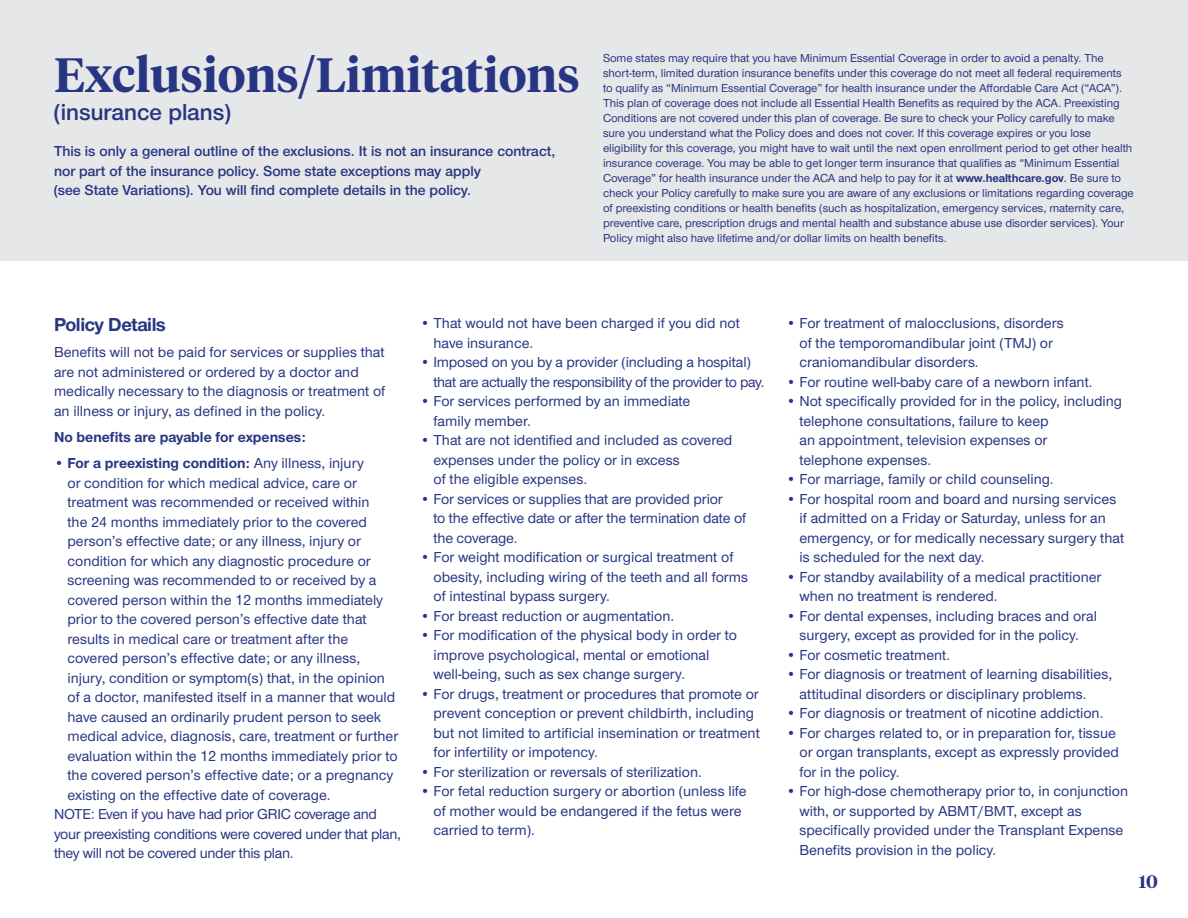
<style>
.page{position:relative;width:1188px;height:918px;background:#fff}
.page>*{position:absolute;margin:0;border:0;box-sizing:border-box;transform-origin:0 0}
.t1{font:600 48px "UHC Serif Headline";color:#283582}
.t2{font:600 24px "UHC Sans";color:#283582}
.t3{font:700 19.5px "UHC Sans";letter-spacing:-.02em;color:#283582}
.t4{font:600 18px "UHC Serif Headline";color:#283582}
.t5{font:500 15px/19.5px "UHC Sans";color:#283582}
.t6{font:600 15px/19.5px "UHC Sans";color:#283582}
.t7{font:500 15px "UHC Sans";letter-spacing:-.02em;color:#283582}
.t8{font:500 15px/19.5px "UHC Sans";letter-spacing:-.025em;color:#283582}
.t9{font:700 15px "UHC Sans";color:#283582}
.t10{font:500 12px/15px "UHC Sans";letter-spacing:-.005em;color:#283582}
.s1{font-weight:700}
.s2{font-weight:600}
.s3{font-weight:500}
</style>
<div class="page">
<div style="left:0;top:0;width:1188px;height:261px;background:#e6e7e9"></div>
<h1 class="t1" style="left:54px;top:42px;width:527px">Exclusions/Limitations</h1>
<h2 class="t2" style="left:54px;top:97px;width:178px">(insurance plans)</h2>
<p class="t6" style="left:54px;top:141px;width:503px">This is only a general outline of the exclusions. It is not an insurance contract, nor part of the insurance policy. Some state exceptions may apply<br>(see State Variations). You will find complete details in the policy.</p>
<p class="t10" style="left:603px;top:50px;width:532px">Some states may require that you have Minimum Essential Coverage in order to avoid a penalty. The short-term, limited duration insurance benefits under this coverage do not meet all federal requirements to qualify as “Minimum Essential Coverage” for health insurance under the Affordable Care Act (“ACA”).<br>This plan of coverage does not include all Essential Health Benefits as required by the ACA. Preexisting Conditions are not covered under this plan of coverage. Be sure to check your Policy carefully to make sure you understand what the Policy does and does not cover. If this coverage expires or you lose eligibility for this coverage, you might have to wait until the next open enrollment period to get other health insurance coverage. You may be able to get longer term insurance that qualifies as “Minimum Essential Coverage” for health insurance under the ACA and help to pay for it at <span class="s1">www.healthcare.gov</span><span class="s2">.</span> Be sure to check your Policy carefully to make sure you are aware of any exclusions or limitations regarding coverage of preexisting conditions or health benefits (such as hospitalization, emergency services, maternity care, preventive care, prescription drugs and mental health and substance abuse use disorder services). Your Policy might also have lifetime and/or dollar limits on health benefits.</p>
<h3 class="t3" style="left:54px;top:311px;width:113px">Policy Details</h3>
<p class="t5" style="left:54px;top:342px;width:333px">Benefits will not be paid for services or supplies that are not administered or ordered by a doctor and medically necessary to the diagnosis or treatment of an illness or injury, as defined in the policy.</p>
<p class="t9" style="left:54px;top:427px;width:253px">No benefits are payable for expenses:</p>
<p class="t9" style="left:54px;top:453px;width:311px">• For a preexisting condition: <span class="s3">Any illness, injury</span></p>
<p class="t5" style="left:68px;top:472px;width:291px">or condition for which medical advice, care or</p>
<p class="t5" style="left:68px;top:492px;width:304px">treatment was recommended or received within</p>
<p class="t5" style="left:68px;top:511px;width:301px">the 24 months immediately prior to the covered</p>
<p class="t5" style="left:68px;top:531px;width:295px">person’s effective date; or any illness, injury or</p>
<p class="t5" style="left:68px;top:550px;width:305px">condition for which any diagnostic procedure or</p>
<p class="t5" style="left:68px;top:570px;width:311px">screening was recommended to or received by a</p>
<p class="t5" style="left:68px;top:589px;width:317px">covered person within the 12 months immediately</p>
<p class="t5" style="left:68px;top:609px;width:301px">prior to the covered person’s effective date that</p>
<p class="t5" style="left:68px;top:628px;width:282px">results in medical care or treatment after the</p>
<p class="t5" style="left:68px;top:648px;width:294px">covered person’s effective date; or any illness,</p>
<p class="t5" style="left:68px;top:667px;width:319px">injury, condition or symptom(s) that, in the opinion</p>
<p class="t5" style="left:68px;top:687px;width:329px">of a doctor, manifested itself in a manner that would</p>
<p class="t5" style="left:68px;top:706px;width:315px">have caused an ordinarily prudent person to seek</p>
<p class="t5" style="left:68px;top:726px;width:332px">medical advice, diagnosis, care, treatment or further</p>
<p class="t5" style="left:68px;top:745px;width:332px">evaluation within the 12 months immediately prior to</p>
<p class="t5" style="left:68px;top:765px;width:327px">the covered person’s effective date; or a pregnancy</p>
<p class="t5" style="left:68px;top:784px;width:264px">existing on the effective date of coverage.</p>
<p class="t7" style="left:54px;top:804px;width:325px">NOTE: Even if you have had prior GRIC coverage and</p>
<p class="t7" style="left:54px;top:824px;width:349px">your preexisting conditions were covered under that plan,</p>
<p class="t7" style="left:54px;top:843px;width:241px">they will not be covered under this plan.</p>
<p class="t5" style="left:434px;top:313px;width:308px;text-indent:-14px">• That would not have been charged if you did not have insurance.</p>
<p class="t8" style="left:434px;top:352px;width:333px;text-indent:-14px">• Imposed on you by a provider (including a hospital) that are actually the responsibility of the provider to pay.</p>
<p class="t5" style="left:434px;top:391px;width:258px;text-indent:-14px">• For services performed by an immediate family member.</p>
<p class="t5" style="left:434px;top:430px;width:300px;text-indent:-14px">• That are not identified and included as covered expenses under the policy or in excess<br>of the eligible expenses.</p>
<p class="t5" style="left:434px;top:488px;width:314px;text-indent:-14px">• For services or supplies that are provided prior<br>to the effective date or after the termination date of the coverage.</p>
<p class="t5" style="left:434px;top:547px;width:316px;text-indent:-14px">• For weight modification or surgical treatment of obesity, including wiring of the teeth and all forms of intestinal bypass surgery.</p>
<p class="t5" style="left:420px;top:605px;width:256px">• For breast reduction or augmentation.</p>
<p class="t5" style="left:434px;top:625px;width:305px;text-indent:-14px">• For modification of the physical body in order to improve psychological, mental or emotional well-being, such as sex change surgery.</p>
<p class="t5" style="left:434px;top:683px;width:328px;text-indent:-14px">• For drugs, treatment or procedures that promote or prevent conception or prevent childbirth, including but not limited to artificial insemination or treatment for infertility or impotency.</p>
<p class="t5" style="left:420px;top:761px;width:283px">• For sterilization or reversals of sterilization.</p>
<p class="t5" style="left:434px;top:781px;width:315px;text-indent:-14px">• For fetal reduction surgery or abortion (unless life of mother would be endangered if the fetus were carried to term).</p>
<p class="t5" style="left:800px;top:313px;width:266px;text-indent:-14px">• For treatment of malocclusions, disorders of the temporomandibular joint (TMJ) or craniomandibular disorders.</p>
<p class="t5" style="left:786px;top:371px;width:308px">• For routine well-baby care of a newborn infant.</p>
<p class="t5" style="left:800px;top:391px;width:324px;text-indent:-14px">• Not specifically provided for in the policy, including telephone consultations, failure to keep<br>an appointment, television expenses or<br>telephone expenses.</p>
<p class="t5" style="left:786px;top:469px;width:269px">• For marriage, family or child counseling.</p>
<p class="t5" style="left:800px;top:488px;width:326px;text-indent:-14px">• For hospital room and board and nursing services if admitted on a Friday or Saturday, unless for an emergency, or for medically necessary surgery that is scheduled for the next day.</p>
<p class="t5" style="left:800px;top:566px;width:304px;text-indent:-14px">• For standby availability of a medical practitioner when no treatment is rendered.</p>
<p class="t5" style="left:786px;top:605px;width:313px;text-align:center">• For dental expenses, including braces and oral surgery, except as provided for in the policy.</p>
<p class="t5" style="left:786px;top:644px;width:166px">• For cosmetic treatment.</p>
<p class="t5" style="left:800px;top:664px;width:314px;text-indent:-14px">• For diagnosis or treatment of learning disabilities, attitudinal disorders or disciplinary problems.</p>
<p class="t5" style="left:786px;top:703px;width:319px">• For diagnosis or treatment of nicotine addiction.</p>
<p class="t5" style="left:800px;top:722px;width:321px;text-indent:-14px">• For charges related to, or in preparation for, tissue or organ transplants, except as expressly provided for in the policy.</p>
<p class="t5" style="left:800px;top:781px;width:330px;text-indent:-14px">• For high-dose chemotherapy prior to, in conjunction with, or supported by ABMT/BMT, except as specifically provided under the Transplant Expense Benefits provision in the policy.</p>
<p class="t4" style="left:1139px;top:869px;width:21px">10</p>
</div>
